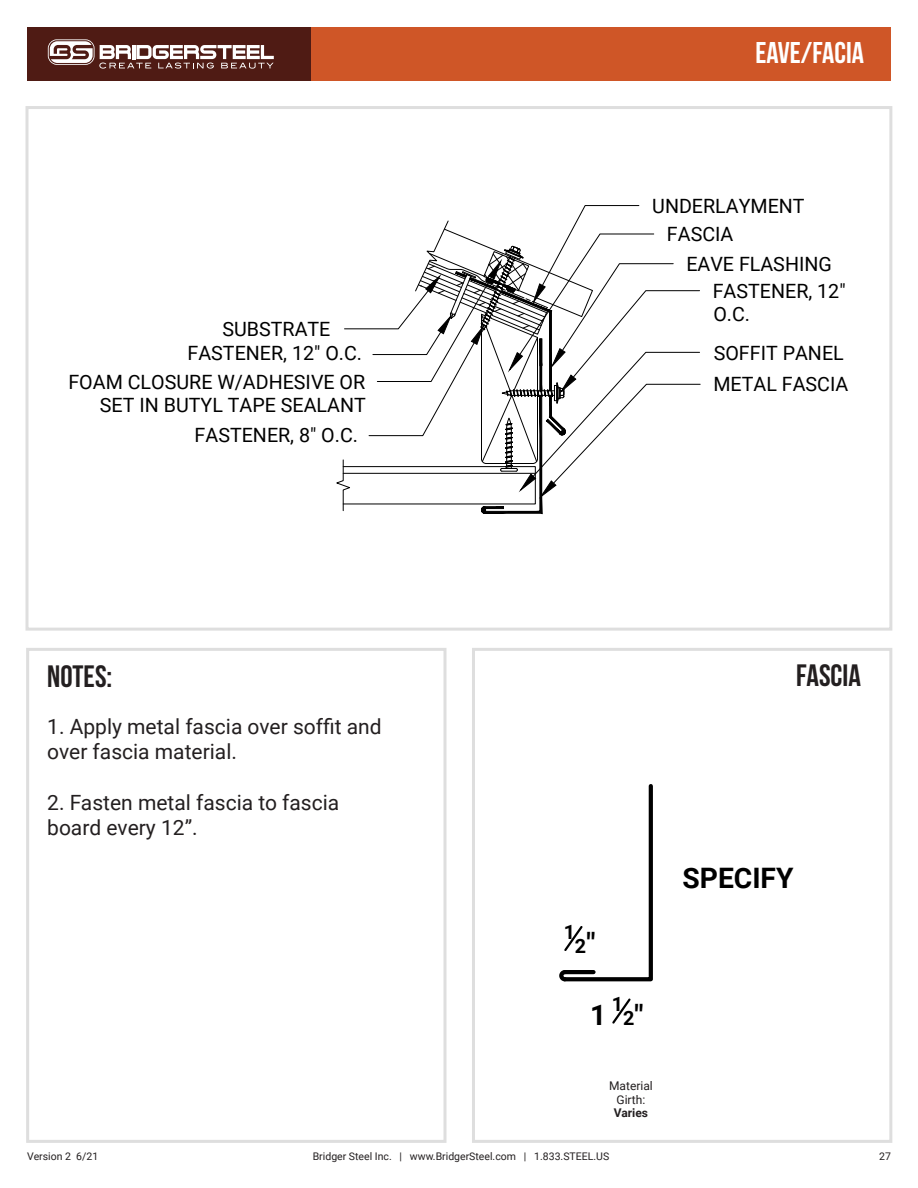
<style>
.page{position:relative;width:918px;height:1188px;background:#fff}
.page>*{position:absolute;margin:0;border:0;box-sizing:border-box;transform-origin:0 0}
.t1{font:30.9px "Bebas Neue";color:#231f20}
.Page_Header_Right{font:30px "Bebas Neue";color:#fff}
.t2{font:700 28.2px "Roboto";color:#000}
.t3{font:21px "Roboto";color:#231f20}
.t4{font:700 19.8px/14.2px "Roboto";color:#000}
.t5{font:19.65px/28.2px "Roboto";color:#000;text-align:right}
.t6{font:12px "Roboto";color:#231f20}
.t7{font:700 12px "Roboto";color:#231f20}
.t8{font:10.5px "Roboto";color:#231f20}
.s1{font-size:28.2px}
</style>
<div class="page">
<div style="left:310px;top:27px;width:581px;height:54px;background:#cf5627"></div>
<div style="left:27px;top:27px;width:283px;height:54px;background:#4f1b14"></div>
<svg style="left:48px;top:39px;width:226px;height:30px"></svg>
<div style="left:26px;top:106px;width:866px;height:525px;border:3px solid #dedede"></div>
<div style="left:26px;top:648px;width:421px;height:495px;border:3px solid #dedede"></div>
<div style="left:472px;top:648px;width:420px;height:495px;border:3px solid #dedede"></div>
<svg style="left:612px;top:998px;width:19px;height:26px"></svg>
<svg style="left:559px;top:784px;width:94px;height:198px"></svg>
<svg style="left:336px;top:205px;width:364px;height:309px"></svg>
<p class="Page_Header_Right" style="left:755px;top:36px;width:110px">EAVE/FACIA</p>
<p class="t5" style="left:652px;top:191px;width:154px">UNDERLAYMENT</p>
<p class="t5" style="left:667px;top:219px;width:68px">FASCIA</p>
<p class="t5" style="left:222px;top:314px;width:110px">SUBSTRATE</p>
<p class="t5" style="left:68px;top:339px;width:298px">FASTENER, 12" O.C.<br>FOAM CLOSURE W/ADHESIVE OR</p>
<p class="t5" style="left:100px;top:390px;width:267px">SET IN BUTYL TAPE SEALANT</p>
<p class="t5" style="left:195px;top:420px;width:165px">FASTENER, 8" O.C.</p>
<p class="t5" style="left:686px;top:249px;width:147px">EAVE FLASHING</p>
<p class="t5" style="left:713px;top:278px;width:134px;line-height:23.5px;text-align:left">FASTENER, 12"<br>O.C.</p>
<p class="t5" style="left:714px;top:338px;width:132px">SOFFIT PANEL</p>
<p class="t5" style="left:713px;top:370px;width:136px">METAL FASCIA</p>
<p class="t1" style="left:47px;top:660px;width:67px">NOTES:</p>
<p class="t1" style="left:796px;top:658px;width:66px">FASCIA</p>
<p class="t3" style="left:47px;top:712px;width:336px">1. Apply metal fascia over soffit and</p>
<p class="t3" style="left:47px;top:737px;width:191px">over fascia material.</p>
<p class="t3" style="left:47px;top:788px;width:294px">2. Fasten metal fascia to fascia</p>
<p class="t3" style="left:47px;top:813px;width:152px">board every 12”.</p>
<p class="t4" style="left:575px;top:924px;width:22px;text-indent:-11px">1<br>2<span class="s1">"</span></p>
<p class="t2" style="left:590px;top:996px;width:18px">1</p>
<p class="t4" style="left:623px;top:996px;width:22px;text-indent:-11px">1<br>2<span class="s1">"</span></p>
<p class="t6" style="left:609px;top:1078px;width:45px">Material</p>
<p class="t6" style="left:617px;top:1091px;width:30px">Girth:</p>
<p class="t7" style="left:614px;top:1105px;width:36px">Varies</p>
<p class="t2" style="left:683px;top:858px;width:112px">SPECIFY</p>
<p class="t8" style="left:27px;top:1149px;width:73px">Version 2 6/21</p>
<p class="t8" style="left:313px;top:1149px;width:298px">Bridger Steel Inc. | www.BridgerSteel.com | 1.833.STEEL.US</p>
<p class="t8" style="left:879px;top:1149px;width:13px">27</p>
</div>
